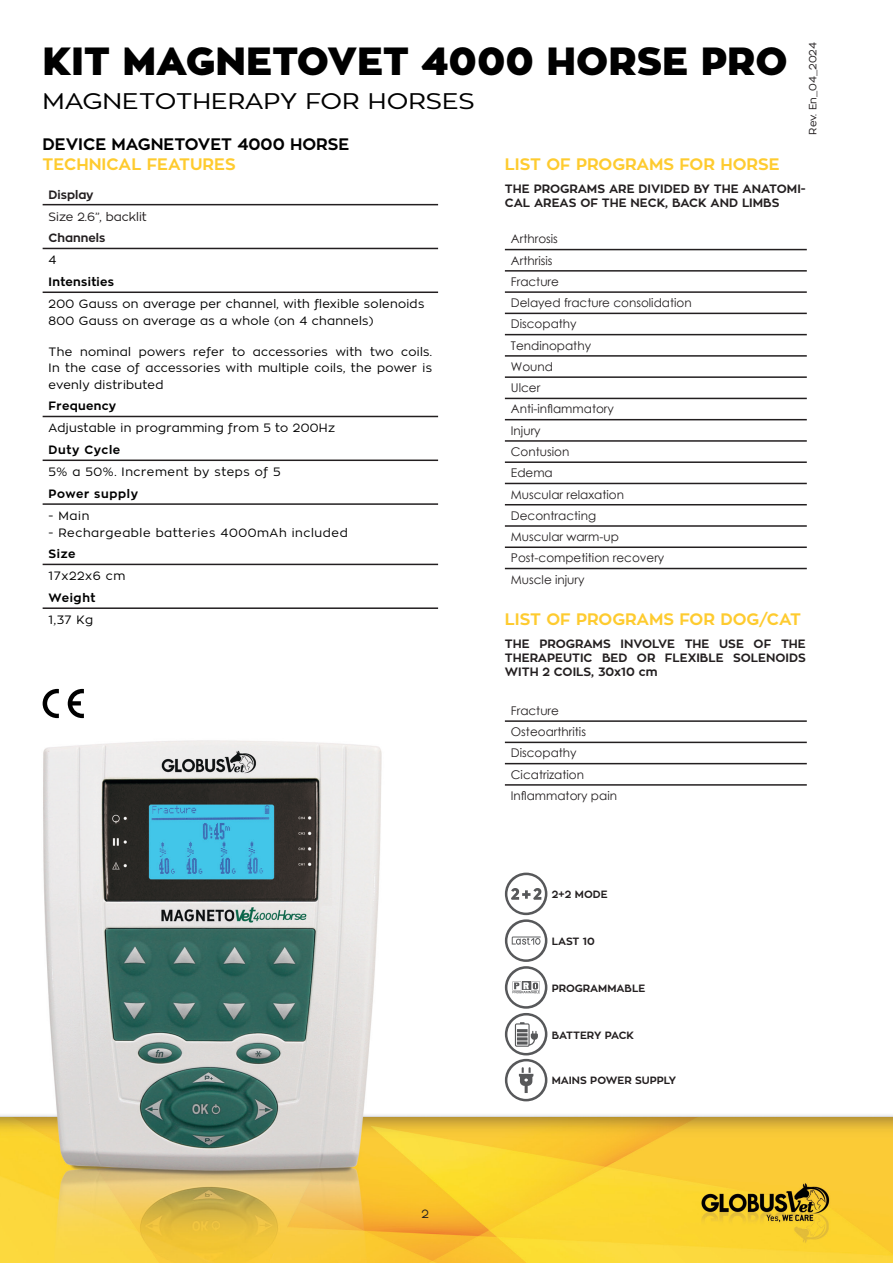
<style>
.page{position:relative;width:893px;height:1263px;background:#fff}
.page>*{position:absolute;margin:0;border:0;box-sizing:border-box;transform-origin:0 0}
.t1{font:900 39px "Zona Pro";color:#000}
.t2{font:22.5px "Zona Pro";color:#000;scale:1.14 1}
.t3{font:700 16.5px "Zona Pro";color:#fecb2f}
.t4{font:700 16.5px "Zona Pro";color:#000}
.t5{font:12px/21.3px "Century Gothic";color:#231f20}
.t6{font:12px/16.5px "Zona Pro";letter-spacing:.025em;color:#000}
.t7{font:700 12px/14.4px "Zona Pro";color:#231f20}
.t8{font:12px "Zona Pro";letter-spacing:.05em;color:#000}
.t9{font:700 12px "Zona Pro";letter-spacing:.025em;color:#000}
.t10{font:700 12px "Zona Pro";letter-spacing:.05em;color:#000}
.t11{font:12px "Zona Pro";color:#231f20}
.t12{font:700 10.5px "Zona Pro";color:#231f20}
.t13{font:10.5px "Zona Pro";letter-spacing:-.01em;color:#231f20}
</style>
<div class="page">
<img style="left:0;top:203px;width:893px;height:1060px">
<svg style="left:68px;top:689px;width:16px;height:29px"></svg>
<svg style="left:43px;top:689px;width:16px;height:29px"></svg>
<hr style="left:43px;top:204px;width:395px;height:1px;background:#231f20">
<hr style="left:43px;top:248px;width:395px;height:1px;background:#231f20">
<hr style="left:43px;top:291px;width:395px;height:2px;background:#231f20">
<hr style="left:43px;top:416px;width:395px;height:1px;background:#231f20">
<hr style="left:43px;top:459px;width:395px;height:2px;background:#231f20">
<hr style="left:43px;top:503px;width:395px;height:2px;background:#231f20">
<hr style="left:43px;top:564px;width:395px;height:1px;background:#231f20">
<hr style="left:43px;top:607px;width:395px;height:2px;background:#231f20">
<hr style="left:505px;top:270px;width:302px;height:2px;background:#231f20">
<hr style="left:505px;top:291px;width:302px;height:2px;background:#231f20">
<hr style="left:505px;top:249px;width:302px;height:1px;background:#231f20">
<hr style="left:505px;top:313px;width:302px;height:1px;background:#231f20">
<hr style="left:505px;top:334px;width:302px;height:1px;background:#231f20">
<hr style="left:505px;top:355px;width:302px;height:2px;background:#231f20">
<hr style="left:505px;top:376px;width:302px;height:2px;background:#231f20">
<hr style="left:505px;top:398px;width:302px;height:1px;background:#231f20">
<hr style="left:505px;top:419px;width:302px;height:1px;background:#231f20">
<hr style="left:505px;top:440px;width:302px;height:2px;background:#231f20">
<hr style="left:505px;top:461px;width:302px;height:2px;background:#231f20">
<hr style="left:505px;top:483px;width:302px;height:1px;background:#231f20">
<hr style="left:505px;top:504px;width:302px;height:1px;background:#231f20">
<hr style="left:505px;top:525px;width:302px;height:2px;background:#231f20">
<hr style="left:505px;top:546px;width:302px;height:2px;background:#231f20">
<hr style="left:505px;top:568px;width:302px;height:1px;background:#231f20">
<hr style="left:505px;top:720px;width:302px;height:2px;background:#231f20">
<hr style="left:505px;top:742px;width:302px;height:1px;background:#231f20">
<hr style="left:505px;top:763px;width:302px;height:1px;background:#231f20">
<hr style="left:505px;top:784px;width:302px;height:2px;background:#231f20">
<svg style="left:505px;top:873px;width:42px;height:228px"></svg>
<h1 class="t1" style="left:43px;top:35px;width:747px">KIT MAGNETOVET 4000 HORSE PRO</h1>
<h2 class="t2" style="left:43px;top:86px;width:381px">MAGNETOTHERAPY FOR HORSES</h2>
<h3 class="t4" style="left:43px;top:134px;width:308px">DEVICE MAGNETOVET 4000 HORSE</h3>
<h3 class="t3" style="left:43px;top:153px;width:195px">TECHNICAL FEATURES</h3>
<h3 class="t3" style="left:505px;top:153px;width:276px">LIST OF PROGRAMS FOR HORSE</h3>
<p class="t13" style="left:806px;top:135px;width:93px;rotate:-90deg">Rev. En_04_2024</p>
<p class="t7" style="left:49px;top:187px;width:47px">Display</p>
<p class="t11" style="left:49px;top:209px;width:100px">Size 2.6”, backlit</p>
<p class="t7" style="left:49px;top:231px;width:58px">Channels</p>
<p class="t6" style="left:49px;top:252px;width:9px">4</p>
<p class="t9" style="left:49px;top:274px;width:67px">Intensities</p>
<p class="t6" style="left:49px;top:296px;width:377px">200 Gauss on average per channel, with flexible solenoids<br>800 Gauss on average as a whole (on 4 channels)</p>
<p class="t6" style="left:49px;top:343px;width:385px;text-align:justify">The nominal powers refer to accessories with two coils.<br>In the case of accessories with multiple coils, the power is evenly distributed</p>
<p class="t9" style="left:49px;top:398px;width:69px">Frequency</p>
<p class="t6" style="left:49px;top:420px;width:288px">Adjustable in programming from 5 to 200Hz</p>
<p class="t10" style="left:49px;top:442px;width:73px">Duty Cycle</p>
<p class="t8" style="left:49px;top:464px;width:233px">5% a 50%. Increment by steps of 5</p>
<p class="t10" style="left:49px;top:486px;width:91px">Power supply</p>
<p class="t6" style="left:49px;top:507px;width:42px">- Main</p>
<p class="t8" style="left:49px;top:525px;width:301px">- Rechargeable batteries 4000mAh included</p>
<p class="t9" style="left:49px;top:546px;width:28px">Size</p>
<p class="t8" style="left:49px;top:568px;width:78px">17x22x6 cm</p>
<p class="t9" style="left:49px;top:590px;width:48px">Weight</p>
<p class="t6" style="left:49px;top:611px;width:46px">1,37 Kg</p>
<p class="t11" style="left:421px;top:1206px;width:9px">2</p>
<p class="t7" style="left:505px;top:181px;width:302px">THE PROGRAMS ARE DIVIDED BY THE ANATOMI-<br>CAL AREAS OF THE NECK, BACK AND LIMBS</p>
<p class="t5" style="left:511px;top:228px;width:182px">Arthrosis<br>Arthrisis<br>Fracture<br>Delayed fracture consolidation<br>Discopathy<br>Tendinopathy<br>Wound<br>Ulcer<br>Anti-inflammatory<br>Injury<br>Contusion<br>Edema<br>Muscular relaxation<br>Decontracting<br>Muscular warm-up<br>Post-competition recovery<br>Muscle injury</p>
<h3 class="t3" style="left:505px;top:608px;width:298px">LIST OF PROGRAMS FOR DOG/CAT</h3>
<p class="t7" style="left:505px;top:636px;width:302px;text-align:justify">THE PROGRAMS INVOLVE THE USE OF THE THERAPEUTIC BED OR FLEXIBLE SOLENOIDS WITH 2 COILS, 30x10 cm</p>
<p class="t5" style="left:511px;top:700px;width:108px">Fracture<br>Osteoarthritis<br>Discopathy<br>Cicatrization<br>Inflammatory pain</p>
<p class="t12" style="left:552px;top:888px;width:57px">2+2 MODE</p>
<p class="t12" style="left:552px;top:934px;width:45px">LAST 10</p>
<p class="t12" style="left:552px;top:981px;width:95px">PROGRAMMABLE</p>
<p class="t12" style="left:552px;top:1028px;width:84px">BATTERY PACK</p>
<p class="t12" style="left:552px;top:1073px;width:126px">MAINS POWER SUPPLY</p>
</div>
